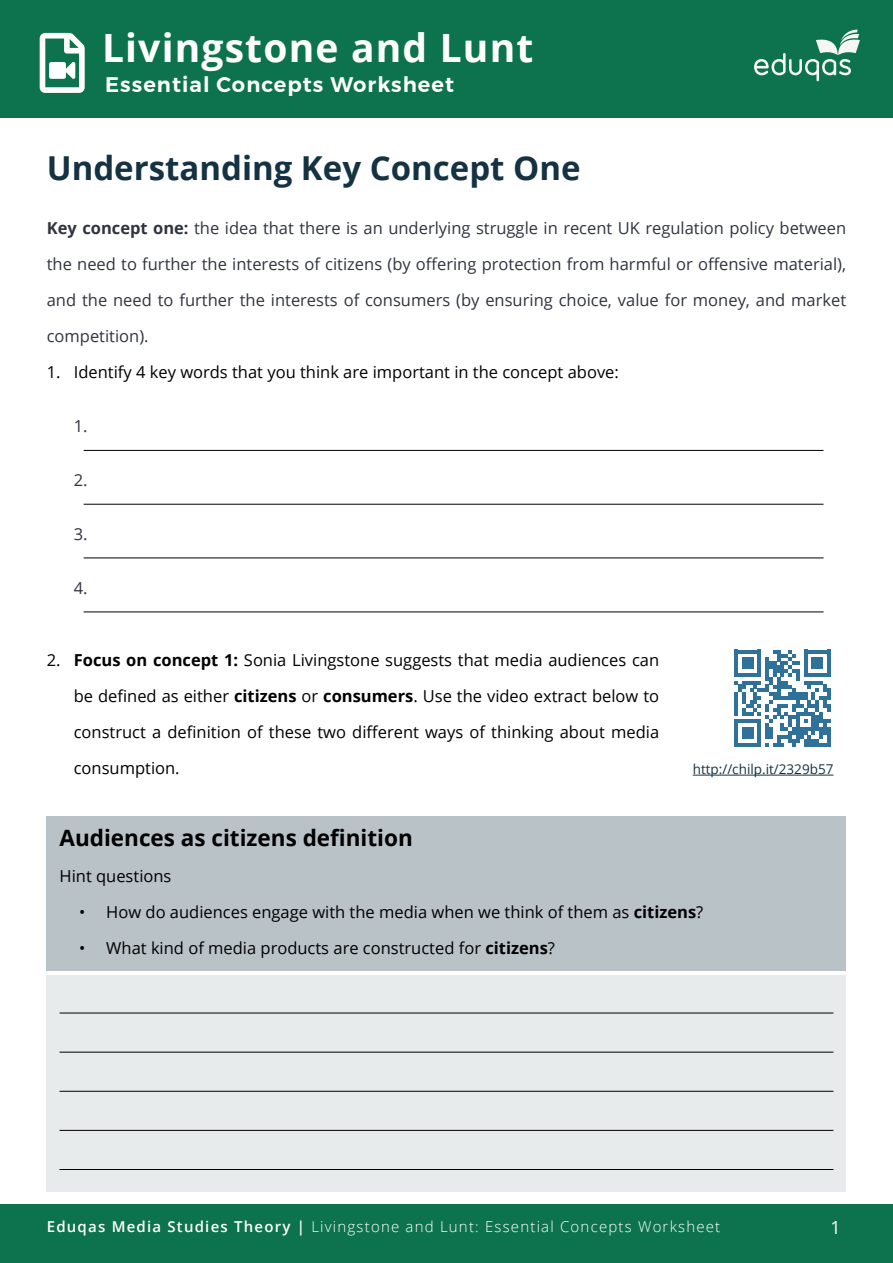
<style>
.page{position:relative;width:893px;height:1263px;background:#fff}
.page>*{position:absolute;margin:0;border:0;box-sizing:border-box;transform-origin:0 0}
.t1{font:700 39px "Open Sans";letter-spacing:.03em;color:#fff}
.t2{font:700 33px "Open Sans";color:#153243}
.t3{font:700 22.5px "Open Sans";color:#000}
.t4{font:600 21px "Montserrat";letter-spacing:.05em;color:#fff}
.t5{font:18px "Open Sans";color:#fff}
.t6{font:16.5px/36px "Open Sans";color:#000;text-align:justify}
.t7{font:16.5px/36px "Open Sans";color:#30343f;text-align:justify}
.t8{font:300 15px "Open Sans";letter-spacing:.08em;color:#fff}
.t9{font:13.5px "Open Sans";color:#153243}
.s1{font-weight:700}
.s2{font-weight:600}
</style>
<div class="page">
<div style="left:0;top:0;width:893px;height:117px;background:#0c734e"></div>
<svg style="left:754px;top:30px;width:106px;height:51px"></svg>
<div style="left:0;top:1204px;width:893px;height:59px;background:#0c734e"></div>
<div style="left:47px;top:816px;width:799px;height:48px;background:#b9c2c7"></div>
<div style="left:47px;top:857px;width:799px;height:42px;background:#b9c2c7"></div>
<div style="left:47px;top:893px;width:799px;height:42px;background:#b9c2c7"></div>
<div style="left:47px;top:929px;width:799px;height:42px;background:#b9c2c7"></div>
<svg style="left:734px;top:650px;width:97px;height:96px"></svg>
<hr style="left:693px;top:775px;width:140px;height:1px;background:#153243">
<div style="left:47px;top:975px;width:799px;height:217px;background:#e8ebec"></div>
<hr style="left:60px;top:1013px;width:773px;height:1px;background:#000">
<hr style="left:60px;top:1052px;width:773px;height:1px;background:#000">
<hr style="left:60px;top:1091px;width:773px;height:1px;background:#000">
<hr style="left:60px;top:1130px;width:773px;height:1px;background:#000">
<hr style="left:60px;top:1169px;width:773px;height:1px;background:#000">
<hr style="left:84px;top:450px;width:739px;height:1px;background:#000">
<hr style="left:84px;top:504px;width:739px;height:1px;background:#000">
<hr style="left:84px;top:558px;width:739px;height:1px;background:#000">
<hr style="left:84px;top:612px;width:739px;height:1px;background:#000">
<h1 class="t1" style="left:102px;top:20px;width:433px">Livingstone and Lunt</h1>
<p class="t4" style="left:105px;top:67px;width:350px">Essential Concepts Worksheet</p>
<h2 class="t2" style="left:47px;top:145px;width:535px">Understanding Key Concept One</h2>
<p class="t7" style="left:47px;top:210px;width:801px"><span class="s1">Key concept one:</span> the idea that there is an underlying struggle in recent UK regulation policy between the need to further the interests of citizens (by offering protection from harmful or offensive material), and the need to further the interests of consumers (by ensuring choice, value for money, and market competition).</p>
<p class="t6" style="left:47px;top:354px;width:574px">1. Identify 4 key words that you think are important in the concept above:</p>
<p class="t7" style="left:74px;top:408px;width:15px">1.</p>
<p class="t7" style="left:74px;top:462px;width:15px">2.</p>
<p class="t7" style="left:74px;top:516px;width:15px">3.</p>
<p class="t7" style="left:74px;top:570px;width:15px">4.</p>
<p class="t6" style="left:74px;top:642px;width:587px;text-indent:-27px">2. <span class="s1">Focus on concept 1:</span> Sonia Livingstone suggests that media audiences can be defined as either <span class="s1">citizens</span> or <span class="s1">consumers</span>. Use the video extract below to construct a definition of these two different ways of thinking about media consumption.</p>
<p class="t9" style="left:693px;top:760px;width:142px">http://chilp.it/2329b57</p>
<h3 class="t3" style="left:60px;top:822px;width:355px">Audiences as citizens definition</h3>
<p class="t6" style="left:60px;top:858px;width:113px">Hint questions</p>
<p class="t6" style="left:79px;top:894px;width:625px">• How do audiences engage with the media when we think of them as <span class="s1">citizens</span>?</p>
<p class="t6" style="left:79px;top:930px;width:477px">• What kind of media products are constructed for <span class="s1">citizens</span>?</p>
<p class="t8" style="left:47px;top:1216px;width:675px"><span class="s2">Eduqas Media Studies Theory |</span> Livingstone and Lunt: Essential Concepts Worksheet</p>
<p class="t5" style="left:830px;top:1215px;width:12px">1</p>
</div>
